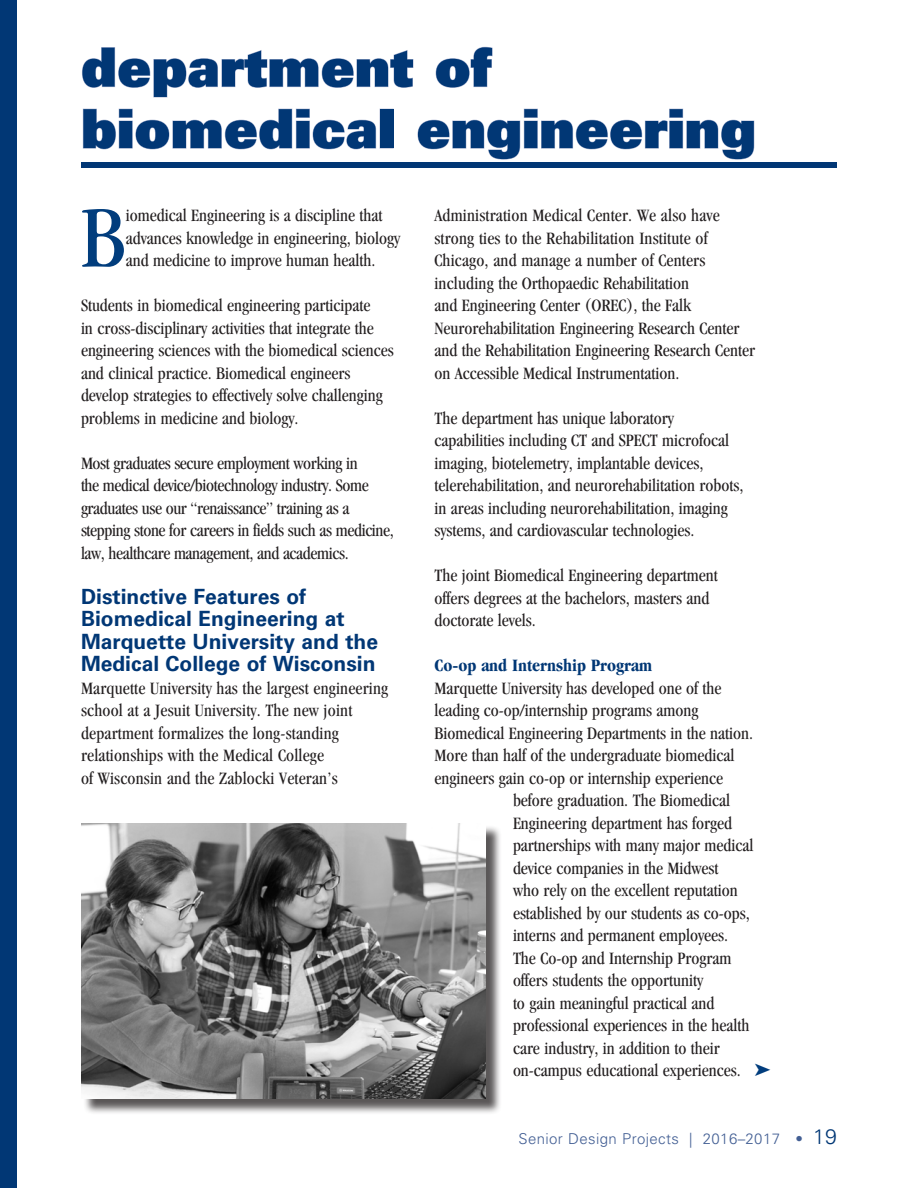
<style>
.page{position:relative;width:918px;height:1188px;background:#fff}
.page>*{position:absolute;margin:0;border:0;box-sizing:border-box;transform-origin:0 0}
.body_copy{font:condensed 89.4px "Garamond";color:#013d7d}
.t1{font:54px/61.5px "Univers LT Std X Black";letter-spacing:.005em;color:#013775}
.body_copy-2{font:700 21px/22.5px "Univers LT Std";color:#013775}
.body_copy-3{font:condensed 18px/22.5px "Garamond";color:#231f20}
.body_copy-4{font:condensed 18px/22.5px "Garamond";letter-spacing:-.02em;color:#231f20}
.body_copy-5{font:700 condensed 18px "Garamond";color:#013775}
.t2{font:300 15px "Univers LT Std";letter-spacing:.025em;color:#435f94}
.s1{font-size:21px;color:#013775}
</style>
<div class="page">
<svg style="left:82px;top:47px;width:332px;height:51px"></svg>
<svg style="left:435px;top:47px;width:58px;height:41px"></svg>
<svg style="left:83px;top:108px;width:293px;height:42px"></svg>
<div style="left:380px;top:109px;width:13px;height:39px;border:1px solid #aeb7d3"></div>
<svg style="left:417px;top:108px;width:338px;height:52px"></svg>
<div style="left:81px;top:162px;width:756px;height:6px;background:#013775"></div>
<div style="left:83px;top:825px;width:419px;height:290px;background:#231f20;opacity:.75"></div>
<img style="left:81px;top:823px;width:405px;height:275px">
<div style="left:0;top:0;width:17px;height:1188px;background:#013775"></div>
<p class="t1" style="left:81px;top:35px;width:677px">department of biomedical engineering</p>
<p class="body_copy" style="left:81px;top:188px;width:46px">B</p>
<p class="body_copy-3" style="left:126px;top:204px;width:276px">iomedical Engineering is a discipline that advances knowledge in engineering, biology and medicine to improve human health.</p>
<p class="body_copy-3" style="left:81px;top:294px;width:314px">Students in biomedical engineering participate<br>in cross-disciplinary activities that integrate the engineering sciences with the biomedical sciences and clinical practice. Biomedical engineers develop strategies to effectively solve challenging problems in medicine and biology.</p>
<p class="body_copy-4" style="left:81px;top:452px;width:314px">Most graduates secure employment working in<br>the medical device/biotechnology industry. Some graduates use our “renaissance” training as a stepping stone for careers in fields such as medicine, law, healthcare management, and academics.</p>
<p class="body_copy-2" style="left:81px;top:585px;width:299px">Distinctive Features of<br>Biomedical Engineering at<br>Marquette University and the<br>Medical College of Wisconsin</p>
<p class="body_copy-3" style="left:81px;top:677px;width:309px">Marquette University has the largest engineering school at a Jesuit University. The new joint department formalizes the long-standing relationships with the Medical College<br>of Wisconsin and the Zablocki Veteran’s</p>
<p class="body_copy-3" style="left:434px;top:204px;width:322px">Administration Medical Center. We also have strong ties to the Rehabilitation Institute of Chicago, and manage a number of Centers including the Orthopaedic Rehabilitation<br>and Engineering Center (OREC), the Falk Neurorehabilitation Engineering Research Center and the Rehabilitation Engineering Research Center on Accessible Medical Instrumentation.</p>
<p class="body_copy-3" style="left:434px;top:407px;width:310px">The department has unique laboratory capabilities including CT and SPECT microfocal imaging, biotelemetry, implantable devices, telerehabilitation, and neurorehabilitation robots, in areas including neurorehabilitation, imaging systems, and cardiovascular technologies.</p>
<p class="body_copy-3" style="left:434px;top:564px;width:285px">The joint Biomedical Engineering department offers degrees at the bachelors, masters and doctorate levels.</p>
<p class="body_copy-5" style="left:434px;top:656px;width:219px">Co-op and Internship Program</p>
<p class="body_copy-3" style="left:434px;top:677px;width:289px">Marquette University has developed one of the</p>
<p class="body_copy-3" style="left:434px;top:699px;width:266px">leading co-op/internship programs among</p>
<p class="body_copy-3" style="left:434px;top:722px;width:320px">Biomedical Engineering Departments in the nation.</p>
<p class="body_copy-3" style="left:434px;top:744px;width:302px">More than half of the undergraduate biomedical</p>
<p class="body_copy-3" style="left:434px;top:767px;width:290px">engineers gain co-op or internship experience</p>
<p class="body_copy-3" style="left:513px;top:789px;width:219px">before graduation. The Biomedical</p>
<p class="body_copy-3" style="left:513px;top:812px;width:221px">Engineering department has forged</p>
<p class="body_copy-3" style="left:513px;top:834px;width:242px">partnerships with many major medical</p>
<p class="body_copy-3" style="left:513px;top:857px;width:207px">device companies in the Midwest</p>
<p class="body_copy-3" style="left:513px;top:879px;width:226px">who rely on the excellent reputation</p>
<p class="body_copy-3" style="left:513px;top:902px;width:238px">established by our students as co-ops,</p>
<p class="body_copy-3" style="left:513px;top:924px;width:217px">interns and permanent employees.</p>
<p class="body_copy-3" style="left:513px;top:947px;width:220px">The Co-op and Internship Program</p>
<p class="body_copy-3" style="left:513px;top:969px;width:192px">offers students the opportunity</p>
<p class="body_copy-3" style="left:513px;top:992px;width:203px">to gain meaningful practical and</p>
<p class="body_copy-3" style="left:513px;top:1014px;width:238px">professional experiences in the health</p>
<p class="body_copy-3" style="left:513px;top:1037px;width:208px">care industry, in addition to their</p>
<p class="body_copy-3" style="left:513px;top:1059px;width:229px">on-campus educational experiences.</p>
<p class="t2" style="left:519px;top:1130px;width:320px">Senior Design Projects | 2016–2017 • <span class="s1">19</span></p>
</div>
